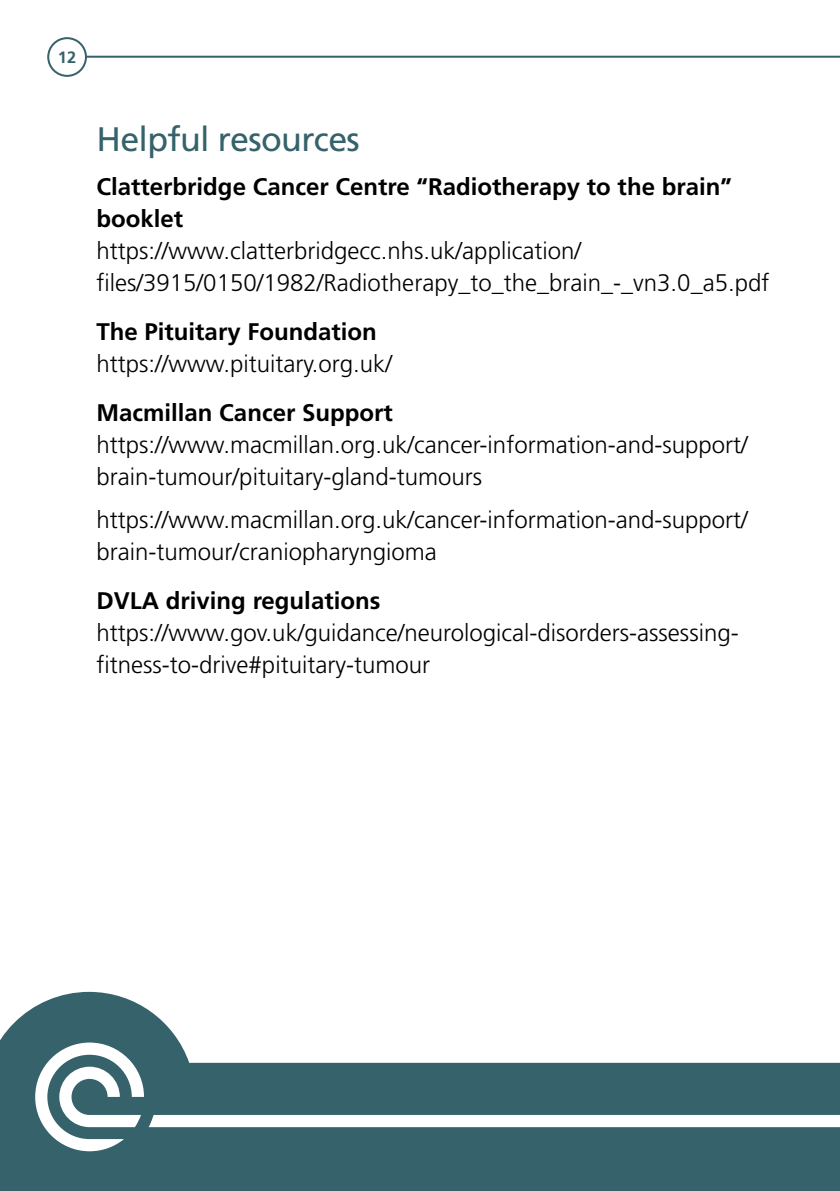
<style>
.page{position:relative;width:840px;height:1191px;background:#fff}
.page>*{position:absolute;margin:0;border:0;box-sizing:border-box;transform-origin:0 0}
.t1{font:34px "Frutiger";letter-spacing:-.02em;color:#35626b}
.t2{font:300 24px/32px "Frutiger";color:#000}
.t3{font:700 24px/32px "Frutiger";color:#000}
.t4{font:700 16.4px "Frutiger";color:#35626b}
</style>
<div class="page">
<svg style="left:0;top:992px;width:839px;height:199px;fill:#35626b"></svg>
<hr style="left:67px;top:56px;width:772px;height:2px;background:#35626b">
<div style="left:48px;top:38px;width:38px;height:38px;background:#fff;border-radius:50%"></div>
<div style="left:47px;top:37px;width:40px;height:40px;border:2px solid #35626b;border-radius:50%"></div>
<svg style="left:35px;top:1042px;width:804px;height:109px"></svg>
<p class="t4" style="left:58px;top:48px;width:20px">12</p>
<h1 class="t1" style="left:96px;top:119px;width:265px">Helpful resources</h1>
<p class="t3" style="left:96px;top:170px;width:636px">Clatterbridge Cancer Centre “Radiotherapy to the brain” booklet</p>
<p class="t2" style="left:96px;top:234px;width:674px">https://www.clatterbridgecc.nhs.uk/application/ files/3915/0150/1982/Radiotherapy_to_the_brain_-_vn3.0_a5.pdf</p>
<p class="t3" style="left:96px;top:315px;width:282px">The Pituitary Foundation</p>
<p class="t2" style="left:96px;top:347px;width:297px">https://www.pituitary.org.uk/</p>
<p class="t3" style="left:96px;top:396px;width:298px">Macmillan Cancer Support</p>
<p class="t2" style="left:96px;top:428px;width:652px">https://www.macmillan.org.uk/cancer-information-and-support/ brain-tumour/pituitary-gland-tumours</p>
<p class="t2" style="left:96px;top:503px;width:652px">https://www.macmillan.org.uk/cancer-information-and-support/ brain-tumour/craniopharyngioma</p>
<p class="t3" style="left:96px;top:584px;width:285px">DVLA driving regulations</p>
<p class="t2" style="left:96px;top:616px;width:643px">https://www.gov.uk/guidance/neurological-disorders-assessing&shy;fitness-to-drive#pituitary-tumour</p>
</div>
